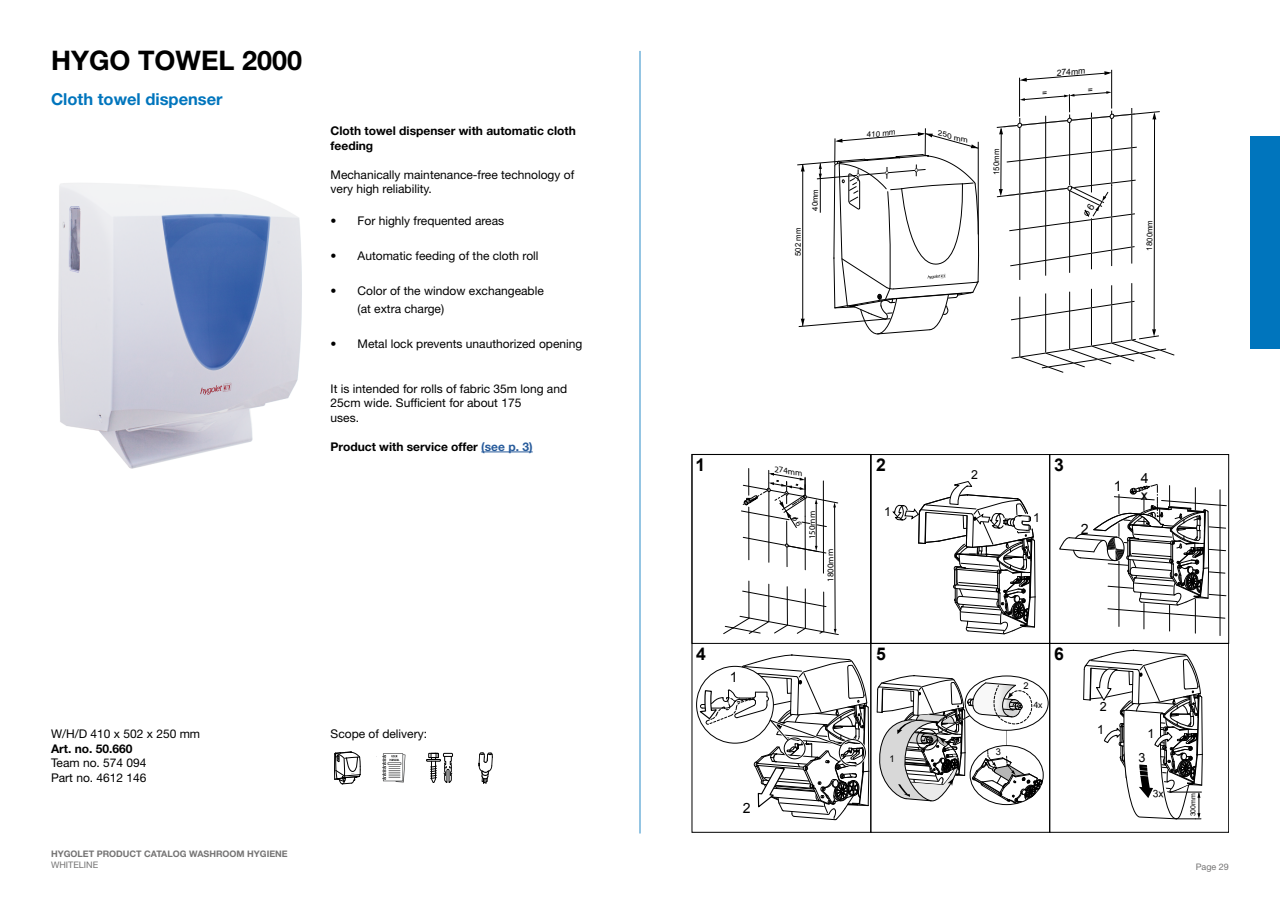
<style>
.page{position:relative;width:1280px;height:910px;background:#fff}
.page>*{position:absolute;margin:0;border:0;box-sizing:border-box;transform-origin:0 0}
.t1{font:700 27px "Helvetica Neue LT Std";color:#000}
.t2{font:700 17.55px "Arial";color:#000}
.t3{font:700 16.5px "Helvetica Neue LT Std";color:#0075bd}
.t4{font:14.25px/17px "Arial";color:#000}
.t5{font:14.1px "Arial";color:#000}
.t6{font:12.6px "Arial";color:#000}
.t7{font:12.45px "Arial";color:#000}
.t8{font:12px/14.4px "Helvetica Neue LT Std";color:#000}
.t9{font:700 12px/14.4px "Helvetica Neue LT Std";color:#000}
.t10{font:9.45px "Myriad";color:#000}
.t11{font:9.3px "Arial";color:#000}
.t12{font:700 9px "Helvetica Neue LT Std";color:#757474}
.t13{font:9px "Helvetica Neue LT Std";color:#757474}
.t14{font:8.7px "Myriad";letter-spacing:-.005em;color:#000}
.t15{font:italic 8.7px "Myriad";color:#000}
.t16{font:8.55px "Arial";color:#000}
.t17{font:7.8px "Arial";letter-spacing:-.005em;color:#000}
.t18{font:7.65px "Arial";color:#000}
.t19{font:italic 7.2px "Arial";color:#000;scale:1.2 1}
.t20{font:7.05px "Arial";letter-spacing:-.005em;color:#000}
.s1{color:#275b9b}
</style>
<div class="page">
<div style="left:1250px;top:136px;width:30px;height:213px;background:#0075bd"></div>
<hr style="left:0;top:136px;width:1px;height:213px;background:#0075bd">
<img style="left:58px;top:183px;width:244px;height:286px">
<hr style="left:481px;top:452px;width:52px;height:1px;background:#275b9b">
<hr style="left:1111px;top:70px;width:1px;height:39px;background:#000">
<hr style="left:1019px;top:78px;width:1px;height:39px;background:#000">
<svg style="left:1019px;top:71px;width:93px;height:11px"></svg>
<svg style="left:797px;top:128px;width:182px;height:206px"></svg>
<svg style="left:426px;top:753px;width:27px;height:30px"></svg>
<svg style="left:382px;top:753px;width:23px;height:29px"></svg>
<div style="left:691px;top:454px;width:180px;height:190px;border:1px solid #000"></div>
<div style="left:870px;top:643px;width:180px;height:190px;border:1px solid #000"></div>
<div style="left:870px;top:454px;width:180px;height:190px;border:1px solid #000"></div>
<div style="left:1049px;top:643px;width:180px;height:190px;border:1px solid #000"></div>
<div style="left:1049px;top:454px;width:180px;height:190px;border:1px solid #000"></div>
<svg style="left:892px;top:481px;width:144px;height:153px"></svg>
<hr style="left:1195px;top:599px;width:1px;height:34px;background:#000">
<hr style="left:1220px;top:490px;width:1px;height:146px;background:#000">
<svg style="left:1059px;top:484px;width:167px;height:147px"></svg>
<svg style="left:697px;top:654px;width:172px;height:166px"></svg>
<svg style="left:876px;top:675px;width:167px;height:128px"></svg>
<svg style="left:334px;top:752px;width:27px;height:32px"></svg>
<svg style="left:479px;top:753px;width:14px;height:30px"></svg>
<svg style="left:996px;top:88px;width:178px;height:285px"></svg>
<svg style="left:723px;top:468px;width:115px;height:167px"></svg>
<svg style="left:1083px;top:649px;width:120px;height:171px"></svg>
<h1 class="t1" style="left:51px;top:44px;width:253px">HYGO TOWEL 2000</h1>
<h3 class="t3" style="left:51px;top:89px;width:173px">Cloth towel dispenser</h3>
<p class="t9" style="left:331px;top:124px;width:247px">Cloth towel dispenser with automatic cloth feeding</p>
<p class="t8" style="left:331px;top:167px;width:245px">Mechanically maintenance-free technology of very high reliability.</p>
<p class="t8" style="left:331px;top:214px;width:175px">• For highly frequented areas</p>
<p class="t8" style="left:331px;top:249px;width:209px">• Automatic feeding of the cloth roll</p>
<p class="t8" style="left:358px;top:282px;width:188px;line-height:18px;text-indent:-27px">• Color of the window exchangeable (at extra charge)</p>
<p class="t8" style="left:331px;top:337px;width:253px">• Metal lock prevents unauthorized opening</p>
<p class="t8" style="left:331px;top:381px;width:238px">It is intended for rolls of fabric 35m long and<br>25cm wide. Sufficient for about 175<br>uses.</p>
<p class="t9" style="left:331px;top:439px;width:204px">Product with service offer <span class="s1">(see p. 3)</span></p>
<p class="t8" style="left:51px;top:727px;width:151px">W/H/D 410 x 502 x 250 mm</p>
<p class="t9" style="left:51px;top:741px;width:83px">Art. no. 50.660</p>
<p class="t8" style="left:51px;top:756px;width:97px">Team no. 574 094<br>Part no. 4612 146</p>
<p class="t12" style="left:51px;top:848px;width:238px">HYGOLET PRODUCT CATALOG WASHROOM HYGIENE</p>
<p class="t13" style="left:51px;top:859px;width:49px">WHITELINE</p>
<p class="t8" style="left:331px;top:727px;width:98px">Scope of delivery:</p>
<p class="t17" style="left:793px;top:256px;width:30px;rotate:-90deg">502 mm</p>
<p class="t17" style="left:810px;top:211px;width:23px;rotate:-90deg">40mm</p>
<p class="t18" style="left:866px;top:130px;width:30px;rotate:-5deg">410 mm</p>
<p class="t19" style="left:940px;top:128px;width:27px;rotate:15deg">250 mm</p>
<p class="t17" style="left:991px;top:175px;width:28px;rotate:-90deg">150mm</p>
<p class="t16" style="left:1056px;top:67px;width:30px;rotate:-4deg">274mm</p>
<p class="t17" style="left:1144px;top:251px;width:32px;rotate:-90deg">1800mm</p>
<h2 class="t2" style="left:695px;top:453px;width:11px">1</h2>
<p class="t15" style="left:776px;top:464px;width:30px;rotate:10deg">274mm</p>
<p class="t14" style="left:808px;top:539px;width:30px;rotate:-90deg">150mm</p>
<p class="t14" style="left:826px;top:581px;width:34px;rotate:-90deg">1800mm</p>
<h2 class="t2" style="left:876px;top:453px;width:11px">2</h2>
<h2 class="t2" style="left:1054px;top:453px;width:11px">3</h2>
<p class="t7" style="left:971px;top:466px;width:8px">2</p>
<p class="t7" style="left:884px;top:503px;width:8px">1</p>
<p class="t7" style="left:1033px;top:510px;width:8px">1</p>
<p class="t4" style="left:1081px;top:520px;width:9px">2</p>
<p class="t4" style="left:1114px;top:478px;width:9px">1</p>
<p class="t4" style="left:1141px;top:469px;width:9px">4 x</p>
<h2 class="t2" style="left:696px;top:642px;width:11px">4</h2>
<h2 class="t2" style="left:876px;top:642px;width:11px">5</h2>
<p class="t5" style="left:730px;top:668px;width:9px">1</p>
<p class="t5" style="left:743px;top:799px;width:9px">2</p>
<p class="t11" style="left:889px;top:753px;width:7px">1</p>
<p class="t11" style="left:996px;top:745px;width:7px">3</p>
<p class="t11" style="left:1023px;top:679px;width:7px">2</p>
<p class="t10" style="left:1033px;top:700px;width:11px">4x</p>
<h2 class="t2" style="left:1054px;top:642px;width:11px">6</h2>
<p class="t6" style="left:1100px;top:698px;width:9px">2</p>
<p class="t6" style="left:1097px;top:722px;width:9px">1</p>
<p class="t6" style="left:1147px;top:725px;width:9px">1</p>
<p class="t6" style="left:1138px;top:749px;width:9px">3</p>
<p class="t20" style="left:1188px;top:816px;width:25px;rotate:-90deg">300mm</p>
<p class="t13" style="left:1196px;top:861px;width:35px">Page 29</p>
</div>
